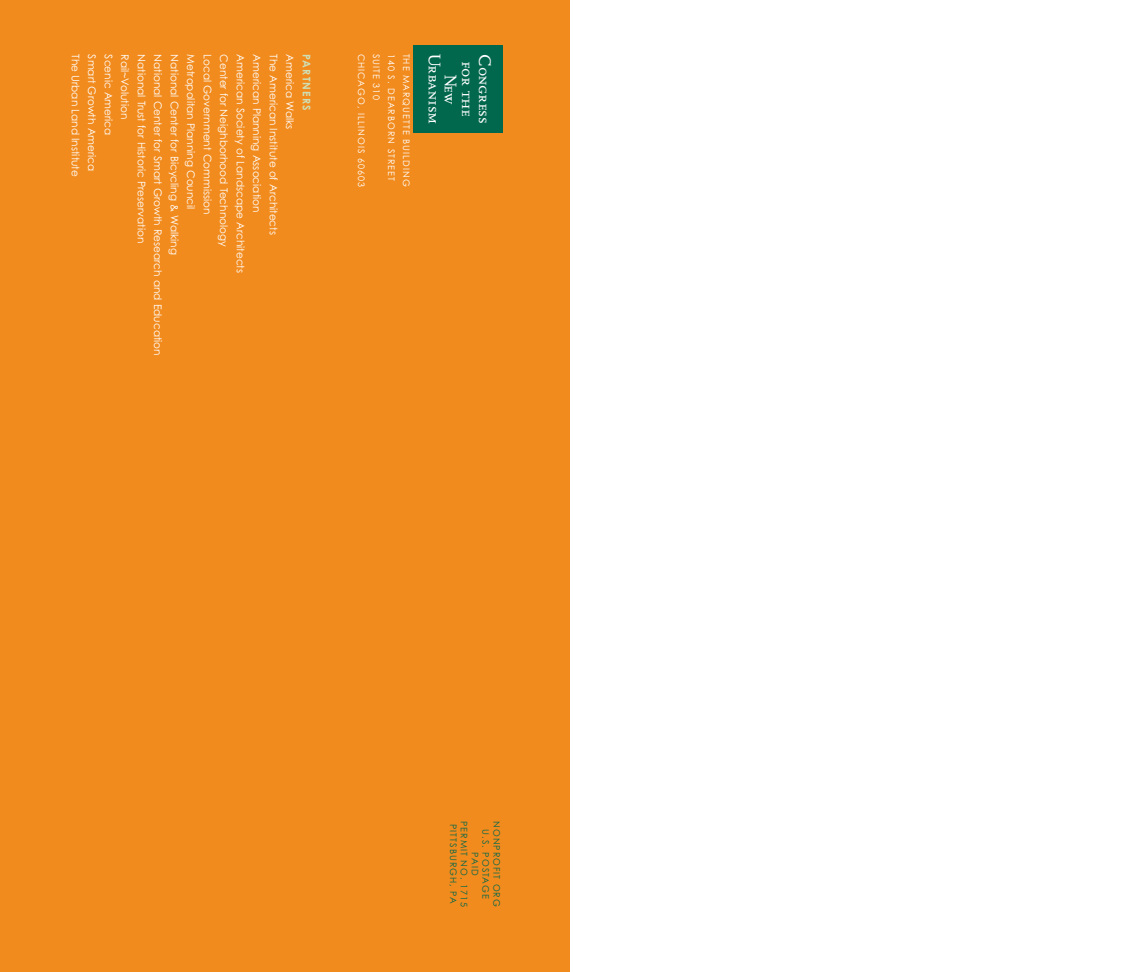
<style>
.page{position:relative;width:1134px;height:972px;background:#fff}
.page>*{position:absolute;margin:0;border:0;box-sizing:border-box;transform-origin:0 0}
.t1{font:15.6px/16.8px "Scala Caps";letter-spacing:-.015em;color:#fff;text-align:center;scale:1.05 1}
.t2{font:10.5px "Century Gothic";color:#fff}
.t3{font:700 10.5px "Century Gothic";letter-spacing:.11em;color:#cedfb6}
.t4{font:9px "Century Gothic";letter-spacing:.11em;color:#fff}
.t5{font:9px/10.8px "Century Gothic";letter-spacing:.11em;color:#01674d;text-align:center}
.s1{font-size:17.55px}
</style>
<div class="page">
<div style="left:1px;top:0;width:569px;height:972px;background:#f28b1d"></div>
<div style="left:414px;top:45px;width:89px;height:88px;background:#01674d"></div>
<p class="t2" style="left:80px;top:54px;width:124px;rotate:90deg">The Urban Land Institute</p>
<p class="t2" style="left:96px;top:54px;width:118px;rotate:90deg">Smart Growth America</p>
<p class="t2" style="left:113px;top:54px;width:83px;rotate:90deg">Scenic America</p>
<p class="t2" style="left:129px;top:54px;width:66px;rotate:90deg">Rail~Volution</p>
<p class="t2" style="left:146px;top:54px;width:190px;rotate:90deg">National Trust for Historic Preservation</p>
<p class="t2" style="left:162px;top:54px;width:303px;rotate:90deg">National Center for Smart Growth Research and Education</p>
<p class="t2" style="left:179px;top:54px;width:202px;rotate:90deg">National Center for Bicycling &amp; Walking</p>
<p class="t2" style="left:195px;top:54px;width:156px;rotate:90deg">Metropolitan Planning Council</p>
<p class="t2" style="left:212px;top:54px;width:162px;rotate:90deg">Local Government Commission</p>
<p class="t2" style="left:228px;top:54px;width:194px;rotate:90deg">Center for Neighborhood Technology</p>
<p class="t2" style="left:245px;top:54px;width:220px;rotate:90deg">American Society of Landscape Architects</p>
<p class="t2" style="left:261px;top:54px;width:160px;rotate:90deg">American Planning Association</p>
<p class="t2" style="left:278px;top:54px;width:182px;rotate:90deg">The American Institute of Architects</p>
<p class="t2" style="left:294px;top:54px;width:77px;rotate:90deg">America Walks</p>
<p class="t3" style="left:311px;top:54px;width:58px;rotate:90deg">PARTNERS</p>
<p class="t4" style="left:365px;top:54px;width:135px;rotate:90deg">CHICAGO, ILLINOIS 60603</p>
<p class="t4" style="left:380px;top:54px;width:48px;rotate:90deg">SUITE 310</p>
<p class="t4" style="left:395px;top:54px;width:129px;rotate:90deg">140 S. DEARBORN STREET</p>
<p class="t4" style="left:410px;top:54px;width:134px;rotate:90deg">THE MARQUETTE BUILDING</p>
<h1 class="t1" style="left:493px;top:53px;width:69px;rotate:90deg"><span class="s1">C</span>ongress for the<br><span class="s1">N</span>ew<br><span class="s1">U</span>rbanism</h1>
<p class="t5" style="left:501px;top:821px;width:87px;rotate:90deg">NONPROFIT ORG<br>U.S. POSTAGE<br>PAID<br>PERMIT NO. 1715<br>PITTSBURGH, PA</p>
</div>
